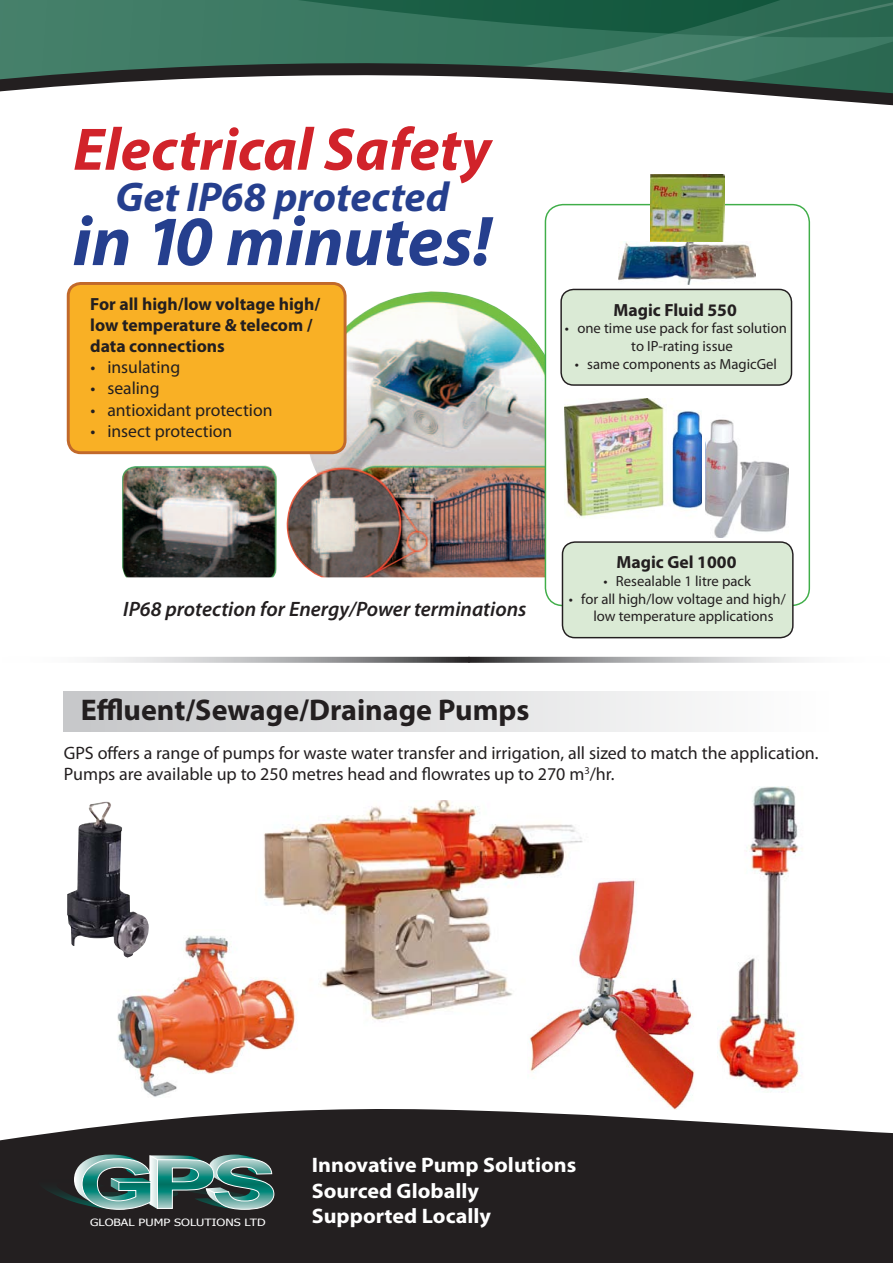
<style>
.page{position:relative;width:893px;height:1263px;background:#fff}
.page>*{position:absolute;margin:0;border:0;box-sizing:border-box;transform-origin:0 0}
.t1{font:italic 700 70.95px "Myriad Pro";color:#253f8e}
.t2{font:italic 700 60.45px "Myriad Pro";color:#d1232a}
.t3{font:italic 700 41.7px "Myriad Pro";color:#253f8e}
.t4{font:700 30px "Myriad Pro";color:#231f20}
.t5{font:700 21px/25.2px "Myriad Pro";color:#fff;scale:1.05 1}
.t6{font:italic 600 20.85px "Myriad Pro";color:#231f20}
.t7{font:18px "Myriad Pro";color:#231f20}
.t8{font:700 17.7px/21.1px "Myriad Pro";color:#231f20}
.t9{font:17.7px "Myriad Pro";color:#231f20}
.t10{font:14.7px/17.7px "Myriad Pro";color:#231f20}
.t11{font:10.05px "Tahoma";color:#fff;scale:1.25 1}
</style>
<div class="page">
<svg style="left:0;top:0;width:893px;height:58px;background:#34735c"></svg>
<svg style="left:0;top:1109px;width:893px;height:154px;background:#322f30"></svg>
<svg style="left:37px;top:1154px;width:238px;height:57px;background:#4e736f"></svg>
<svg style="left:0;top:58px;width:893px;height:48px"></svg>
<div style="left:64px;top:691px;width:765px;height:40px;background:linear-gradient(to right,#c6c7c9,#fefefe)"></div>
<img style="left:264px;top:800px;width:319px;height:220px">
<img style="left:122px;top:291px;width:423px;height:286px">
<div style="left:68px;top:283px;width:277px;height:170px;background:#f9b025;border-radius:13px"></div>
<div style="left:67px;top:282px;width:280px;height:172px;border:3px solid #c1692b;border-radius:13px"></div>
<img style="left:117px;top:929px;width:182px;height:168px">
<img style="left:527px;top:879px;width:169px;height:231px">
<img style="left:717px;top:787px;width:86px;height:305px">
<img style="left:67px;top:801px;width:82px;height:157px">
<svg style="left:470px;top:657px;width:335px;height:6px;background:#a8a8a9"></svg>
<svg style="left:97px;top:657px;width:373px;height:6px;background:#a7a7a9"></svg>
<img style="left:619px;top:242px;width:136px;height:42px">
<img style="left:650px;top:175px;width:74px;height:67px">
<img style="left:565px;top:399px;width:137px;height:119px">
<img style="left:706px;top:419px;width:82px;height:119px">
<div style="left:561px;top:289px;width:230px;height:96px;background:#daead5;border-radius:13px"></div>
<div style="left:560px;top:289px;width:232px;height:97px;border:1px solid #231f20;border-radius:13px"></div>
<div style="left:562px;top:542px;width:231px;height:96px;background:#daead5;border-radius:13px"></div>
<div style="left:562px;top:541px;width:232px;height:97px;border:1px solid #231f20;border-radius:13px"></div>
<p class="t2" style="left:73px;top:110px;width:419px">Electrical Safety</p>
<p class="t3" style="left:115px;top:170px;width:335px">Get IP68 protected</p>
<p class="t1" style="left:73px;top:195px;width:420px">in 10 minutes!</p>
<p class="t8" style="left:90px;top:293px;width:232px">For all high/low voltage high/ low temperature &amp; telecom / data connections</p>
<p class="t9" style="left:90px;top:356px;width:91px">• insulating</p>
<p class="t9" style="left:90px;top:378px;width:71px">• sealing</p>
<p class="t9" style="left:90px;top:399px;width:184px">• antioxidant protection</p>
<p class="t9" style="left:90px;top:420px;width:143px">• insect protection</p>
<p class="t8" style="left:613px;top:298px;width:125px">Magic Fluid 550</p>
<p class="t10" style="left:631px;top:319px;width:157px;text-indent:-66px">• one time use pack for fast solution to IP-rating issue</p>
<p class="t10" style="left:575px;top:355px;width:204px">• same components as MagicGel</p>
<p class="t6" style="left:123px;top:595px;width:405px">IP68 protection for Energy/Power terminations</p>
<p class="t8" style="left:616px;top:551px;width:121px">Magic Gel 1000</p>
<p class="t10" style="left:603px;top:572px;width:149px">• Resealable 1 litre pack</p>
<p class="t10" style="left:593px;top:589px;width:194px;text-indent:-25px">• for all high/low voltage and high/ low temperature applications</p>
<p class="t4" style="left:81px;top:690px;width:450px">Effluent/Sewage/Drainage Pumps</p>
<p class="t7" style="left:64px;top:741px;width:756px">GPS offers a range of pumps for waste water transfer and irrigation, all sized to match the application.</p>
<p class="t7" style="left:64px;top:763px;width:552px">Pumps are available up to 250 metres head and flowrates up to 270 m<sup>3</sup>/hr.</p>
<p class="t11" style="left:90px;top:1215px;width:142px">GLOBAL PUMP SOLUTIONS LTD</p>
<h3 class="t5" style="left:312px;top:1152px;width:253px">Innovative Pump Solutions<br>Sourced Globally<br>Supported Locally</h3>
</div>
